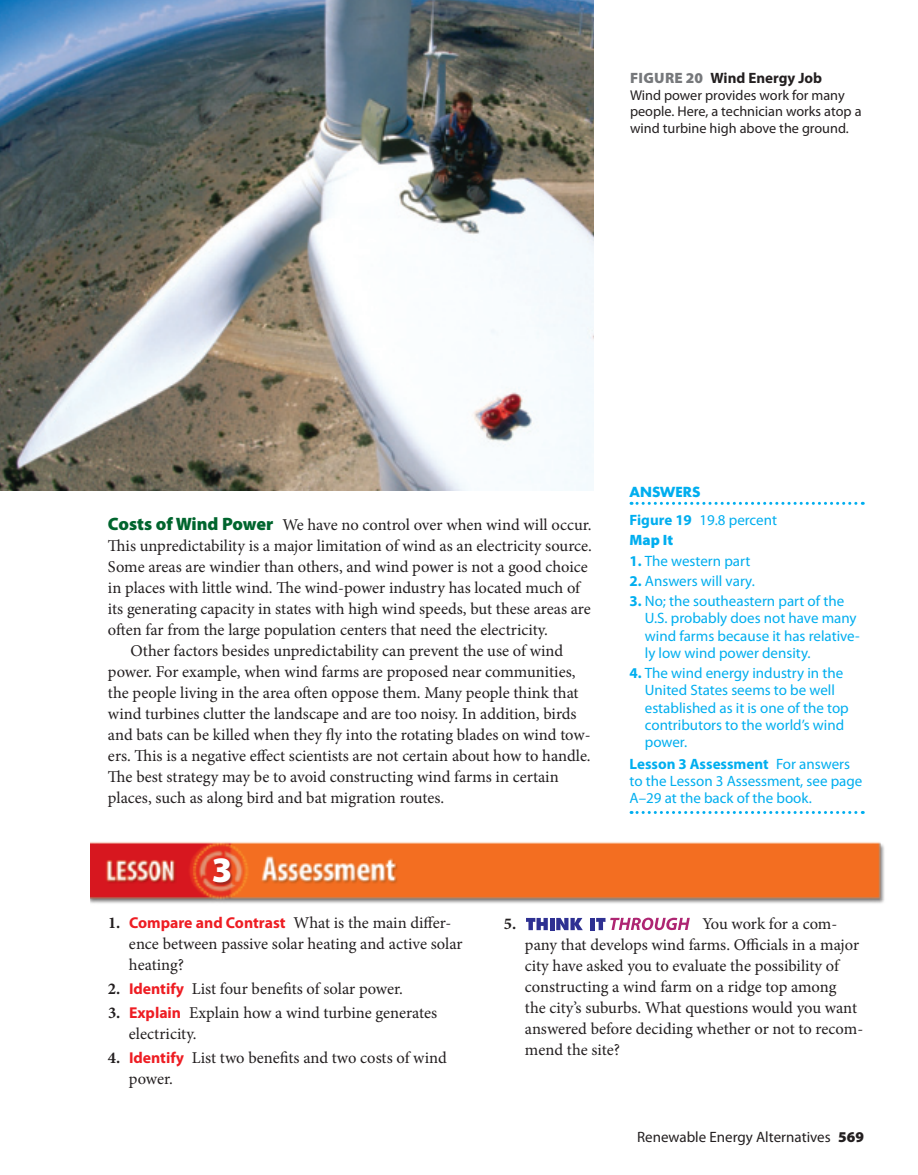
<style>
.page{position:relative;width:918px;height:1175px;background:#fff}
.page>*{position:absolute;margin:0;border:0;box-sizing:border-box;transform-origin:0 0}
.t1{font:900 36px "Myriad Pro";color:#fff}
.t2{font:16.5px/21px "Minion Pro";color:#231f20}
.t3{font:700 16.5px "Minion Pro";color:#231f20}
.t4{font:15px/17.2px "Myriad Pro";color:#00aeef}
.t5{font:15px "Myriad Pro";color:#231f20}
.t6{font:700 15px "Myriad Pro";color:#231f20}
.t7{font:14.25px/16.5px "Myriad Pro";color:#231f20}
.t8{font:700 13.5px "Futura Std";color:#00aeef}
.s1{font-weight:900;color:#76787b}
.s2{font-family:"Myriad Pro";font-weight:900;font-size:18px;color:#00652e}
.s3{font-weight:700}
.s4{font-weight:900}
.s5{font-family:"Myriad Pro";font-weight:700;font-size:15.75px;color:#ee1d23}
</style>
<div class="page">
<img style="left:90px;top:842px;width:795px;height:62px">
<img style="left:0;top:0;width:594px;height:490px">
<svg style="left:526px;top:918px;width:22px;height:12px"></svg>
<hr style="left:550px;top:918px;width:4px;height:12px;background:#2e3092">
<svg style="left:556px;top:918px;width:27px;height:12px"></svg>
<hr style="left:591px;top:918px;width:4px;height:12px;background:#2e3092">
<svg style="left:596px;top:917px;width:94px;height:13px"></svg>
<div style="left:214px;top:859px;width:20px;height:27px;background:#231f20;opacity:.35"></div>
<svg style="left:631px;top:502px;width:232px;height:3px"></svg>
<svg style="left:631px;top:811px;width:232px;height:3px"></svg>
<p class="t6" style="left:630px;top:68px;width:194px"><span class="s1">FIGURE 20</span> Wind Energy Job</p>
<p class="t7" style="left:630px;top:86px;width:233px">Wind power provides work for many people. Here, a technician works atop a wind turbine high above the ground.</p>
<p class="t2" style="left:108px;top:514px;width:485px"><span class="s2">Costs of Wind Power</span> We have no control over when wind will occur.</p>
<p class="t2" style="left:108px;top:535px;width:485px">This unpredictability is a major limitation of wind as an electricity source.</p>
<p class="t2" style="left:108px;top:556px;width:481px">Some areas are windier than others, and wind power is not a good choice</p>
<p class="t2" style="left:108px;top:577px;width:474px">in places with little wind. The wind-power industry has located much of</p>
<p class="t2" style="left:108px;top:598px;width:484px">its generating capacity in states with high wind speeds, but these areas are</p>
<p class="t2" style="left:108px;top:619px;width:441px">often far from the large population centers that need the electricity.</p>
<p class="t2" style="left:130px;top:640px;width:434px">Other factors besides unpredictability can prevent the use of wind</p>
<p class="t2" style="left:108px;top:661px;width:469px">power. For example, when wind farms are proposed near communities,</p>
<p class="t2" style="left:108px;top:682px;width:472px">the people living in the area often oppose them. Many people think that</p>
<p class="t2" style="left:108px;top:703px;width:470px">wind turbines clutter the landscape and are too noisy. In addition, birds</p>
<p class="t2" style="left:108px;top:724px;width:484px">and bats can be killed when they fly into the rotating blades on wind tow-</p>
<p class="t2" style="left:108px;top:745px;width:484px">ers. This is a negative effect scientists are not certain about how to handle.</p>
<p class="t2" style="left:108px;top:766px;width:452px">The best strategy may be to avoid constructing wind farms in certain</p>
<p class="t2" style="left:108px;top:787px;width:338px">places, such as along bird and bat migration routes.</p>
<p class="t1" style="left:212px;top:849px;width:22px">3</p>
<p class="t8" style="left:630px;top:483px;width:72px">ANSWERS</p>
<p class="t4" style="left:630px;top:509px;width:149px;line-height:20.2px"><span class="s3">Figure 19</span> 19.8 percent<br><span class="s4">Map It</span></p>
<p class="t4" style="left:630px;top:551px;width:122px"><span class="s3">1.</span> The western part</p>
<p class="t4" style="left:630px;top:572px;width:127px"><span class="s3">2.</span> Answers will vary.</p>
<p class="t4" style="left:645px;top:592px;width:217px;text-indent:-15px"><span class="s3">3.</span> No; the southeastern part of the<br>U.S. probably does not have many wind farms because it has relative&shy;ly low wind power density.</p>
<p class="t4" style="left:645px;top:664px;width:205px;text-indent:-15px"><span class="s3">4.</span> The wind energy industry in the<br>United States seems to be well established as it is one of the top contributors to the world’s wind power.</p>
<p class="t4" style="left:630px;top:755px;width:234px"><span class="s3">Lesson 3 Assessment</span> For answers to the Lesson 3 Assessment, see page<br>A–29 at the back of the book.</p>
<p class="t2" style="left:129px;top:912px;width:335px;text-indent:-21px"><span class="s3">1.</span> <span class="s5">Compare and Contrast</span> What is the main differ&shy;ence between passive solar heating and active solar heating?</p>
<p class="t2" style="left:108px;top:978px;width:297px"><span class="s3">2.</span> <span class="s5">Identify</span> List four benefits of solar power.</p>
<p class="t2" style="left:129px;top:1002px;width:310px;text-indent:-21px"><span class="s3">3.</span> <span class="s5">Explain</span> Explain how a wind turbine generates electricity.</p>
<p class="t2" style="left:129px;top:1047px;width:319px;text-indent:-21px"><span class="s3">4.</span> <span class="s5">Identify</span> List two benefits and two costs of wind power.</p>
<p class="t3" style="left:504px;top:912px;width:14px">5.</p>
<p class="t2" style="left:525px;top:913px;width:340px;text-indent:177px">You work for a com&shy;pany that develops wind farms. Officials in a major city have asked you to evaluate the possibility of constructing a wind farm on a ridge top among<br>the city’s suburbs. What questions would you want answered before deciding whether or not to recom&shy;mend the site?</p>
<p class="t5" style="left:637px;top:1127px;width:228px">Renewable Energy Alternatives <span class="s4">569</span></p>
</div>
